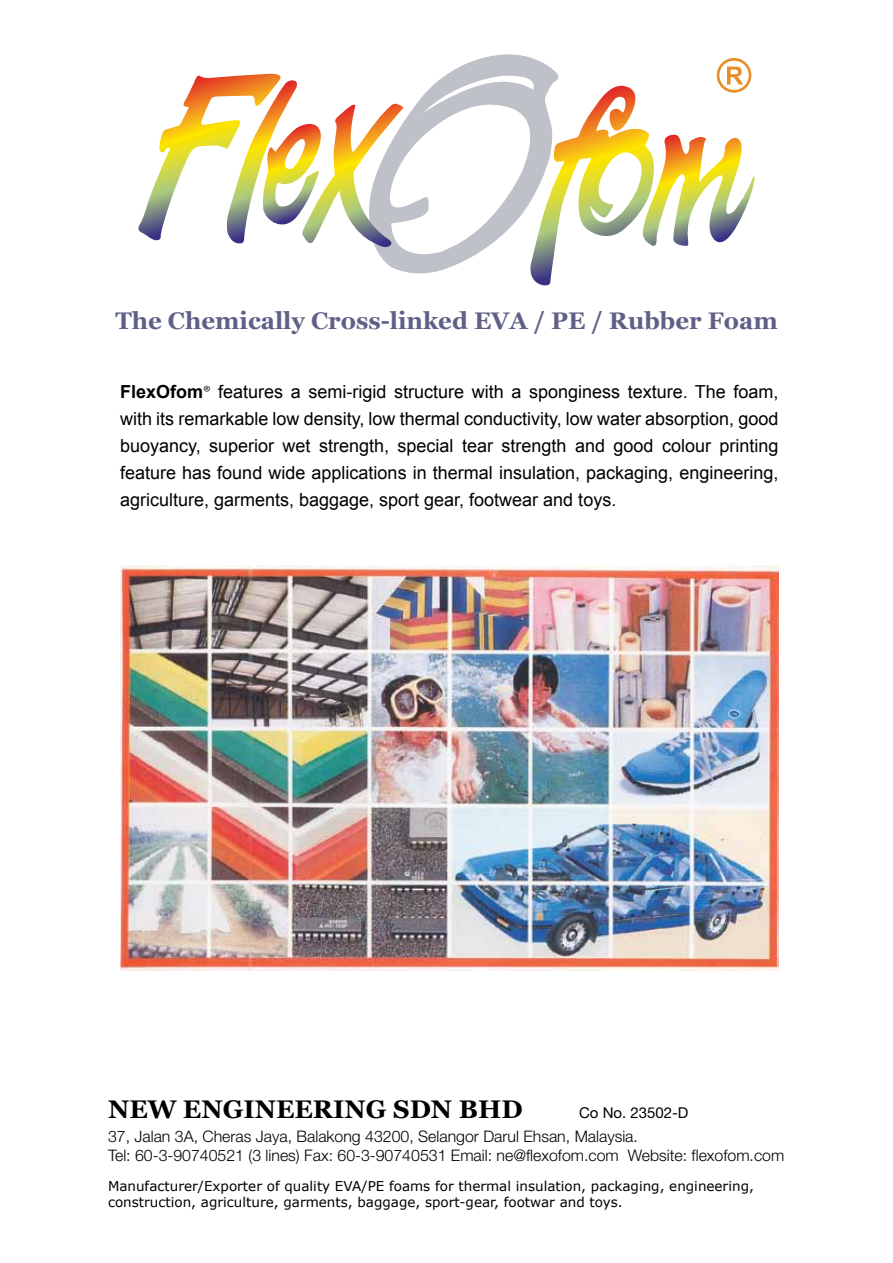
<style>
.page{position:relative;width:893px;height:1263px;background:#fff}
.page>*{position:absolute;margin:0;border:0;box-sizing:border-box;transform-origin:0 0}
.t1{font:700 25.5px "Georgia";color:#000}
.t2{font:700 24px "Georgia";color:#5f6087}
.t3{font:18px/27px "Arial";color:#000;text-align:justify}
.t4{font:300 15.9px/19px "Helvetica Neue";color:#000}
.t5{font:15px "Helvetica Neue";color:#000}
.t6{font:13.5px/16.2px "Verdana";color:#000}
.s1{font-weight:700}
.s2{font-family:"Myriad Pro";color:#231f20}
</style>
<div class="page">
<svg style="left:138px;top:54px;width:617px;height:232px"></svg>
<img style="left:120px;top:565px;width:659px;height:406px">
<p class="t2" style="left:115px;top:305px;width:664px">The Chemically Cross-linked EVA / PE / Rubber Foam</p>
<p class="t3" style="left:120px;top:379px;width:660px"><span class="s1">FlexOfom</span><span class="s2">®</span> features a semi-rigid structure with a sponginess texture. The foam, with its remarkable low density, low thermal conductivity, low water absorption, good buoyancy, superior wet strength, special tear strength and good colour printing feature has found wide applications in thermal insulation, packaging, engineering, agriculture, garments, baggage, sport gear, footwear and toys.</p>
<p class="t1" style="left:108px;top:1092px;width:416px">NEW ENGINEERING SDN BHD</p>
<p class="t5" style="left:579px;top:1103px;width:111px">Co No. 23502-D</p>
<p class="t4" style="left:108px;top:1126px;width:678px">37, Jalan 3A, Cheras Jaya, Balakong 43200, Selangor Darul Ehsan, Malaysia.<br>Tel: 60-3-90740521 (3 lines) Fax: 60-3-90740531 Email: ne@flexofom.com Website: flexofom.com</p>
<p class="t6" style="left:108px;top:1178px;width:647px">Manufacturer/Exporter of quality EVA/PE foams for thermal insulation, packaging, engineering, construction, agriculture, garments, baggage, sport-gear, footwar and toys.</p>
</div>
